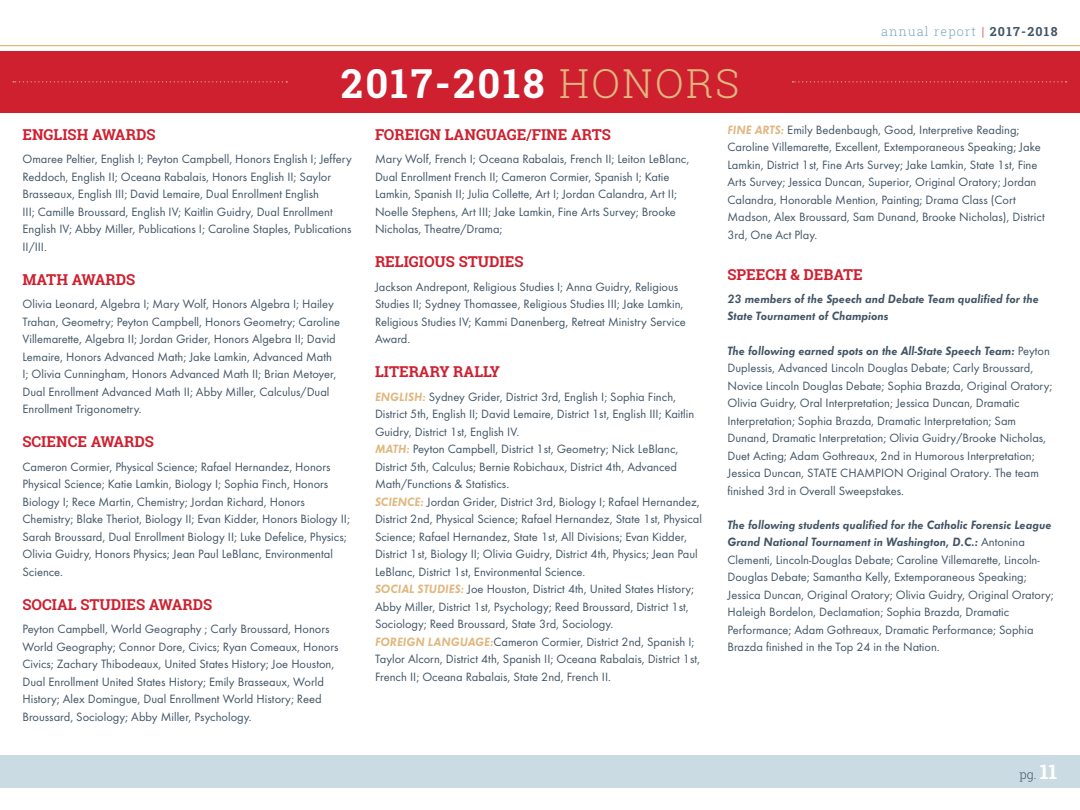
<style>
.page{position:relative;width:1080px;height:810px;background:#fff}
.page>*{position:absolute;margin:0;border:0;box-sizing:border-box;transform-origin:0 0}
.t1{font:700 40px "Roboto Slab";letter-spacing:.06em;color:#fff}
.t2{font:700 15px "Roboto Slab";color:#ce202f}
.t3{font:12.5px/17.5px "Futura T";color:#415465}
.t4{font:italic 600 12.5px/17.5px "Futura T";color:#415465}
.t5{font:300 12.5px "Roboto Slab";letter-spacing:.1em;color:#7aa6bb}
.t6{font:300 12.5px "Roboto Slab";color:#415465}
.s1{font-weight:300;color:#e0b77f}
.s2{color:#ce202f}
.s3{font-weight:700;color:#415465}
.s4{font-weight:600;font-style:italic;color:#e0b77f}
.s5{font-weight:600;font-style:italic}
.s6{font-weight:700;font-size:20px;color:#fff}
</style>
<div class="page">
<div style="left:0;top:755px;width:1080px;height:33px;background:#cadbe4"></div>
<hr style="left:0;top:45px;width:1080px;height:1px;background:#e0b77f">
<div style="left:0;top:51px;width:1080px;height:61px;background:#ce202f"></div>
<svg style="left:13px;top:81px;width:274px;height:1px"></svg>
<svg style="left:792px;top:81px;width:275px;height:1px"></svg>
<h1 class="t1" style="left:341px;top:56px;width:400px">2017-2018 <span class="s1">HONORS</span></h1>
<p class="t5" style="left:881px;top:22px;width:178px">annual report <span class="s2">|</span> <span class="s3">2017-2018</span></p>
<p class="t2" style="left:22px;top:124px;width:134px">ENGLISH AWARDS</p>
<p class="t3" style="left:22px;top:150px;width:331px">Omaree Peltier, English I; Peyton Campbell, Honors English I; Jeffery Reddoch, English II; Oceana Rabalais, Honors English II; Saylor Brasseaux, English III; David Lemaire, Dual Enrollment English<br>III; Camille Broussard, English IV; Kaitlin Guidry, Dual Enrollment English IV; Abby Miller, Publications I; Caroline Staples, Publications II/III.</p>
<p class="t2" style="left:22px;top:269px;width:114px">MATH AWARDS</p>
<p class="t3" style="left:22px;top:295px;width:319px">Olivia Leonard, Algebra I; Mary Wolf, Honors Algebra I; Hailey Trahan, Geometry; Peyton Campbell, Honors Geometry; Caroline Villemarette, Algebra II; Jordan Grider, Honors Algebra II; David Lemaire, Honors Advanced Math; Jake Lamkin, Advanced Math I; Olivia Cunningham, Honors Advanced Math II; Brian Metoyer, Dual Enrollment Advanced Math II; Abby Miller, Calculus/Dual Enrollment Trigonometry.</p>
<p class="t2" style="left:22px;top:432px;width:133px">SCIENCE AWARDS</p>
<p class="t3" style="left:22px;top:458px;width:329px">Cameron Cormier, Physical Science; Rafael Hernandez, Honors Physical Science; Katie Lamkin, Biology I; Sophia Finch, Honors Biology I; Rece Martin, Chemistry; Jordan Richard, Honors Chemistry; Blake Theriot, Biology II; Evan Kidder, Honors Biology II; Sarah Broussard, Dual Enrollment Biology II; Luke Defelice, Physics; Olivia Guidry, Honors Physics; Jean Paul LeBlanc, Environmental Science.</p>
<p class="t2" style="left:22px;top:594px;width:191px">SOCIAL STUDIES AWARDS</p>
<p class="t3" style="left:22px;top:620px;width:317px">Peyton Campbell, World Geography ; Carly Broussard, Honors World Geography; Connor Dore, Civics; Ryan Comeaux, Honors Civics; Zachary Thibodeaux, United States History; Joe Houston, Dual Enrollment United States History; Emily Brasseaux, World History; Alex Domingue, Dual Enrollment World History; Reed Broussard, Sociology; Abby Miller, Psychology.</p>
<p class="t2" style="left:375px;top:124px;width:237px">FOREIGN LANGUAGE/FINE ARTS</p>
<p class="t3" style="left:375px;top:150px;width:316px">Mary Wolf, French I; Oceana Rabalais, French II; Leiton LeBlanc, Dual Enrollment French II; Cameron Cormier, Spanish I; Katie Lamkin, Spanish II; Julia Collette, Art I; Jordan Calandra, Art II; Noelle Stephens, Art III; Jake Lamkin, Fine Arts Survey; Brooke Nicholas, Theatre/Drama;</p>
<p class="t2" style="left:375px;top:252px;width:150px">RELIGIOUS STUDIES</p>
<p class="t3" style="left:375px;top:278px;width:312px">Jackson Andrepont, Religious Studies I; Anna Guidry, Religious Studies II; Sydney Thomassee, Religious Studies III; Jake Lamkin, Religious Studies IV; Kammi Danenberg, Retreat Ministry Service Award.</p>
<p class="t2" style="left:375px;top:362px;width:127px">LITERARY RALLY</p>
<p class="t3" style="left:375px;top:388px;width:329px"><span class="s4">ENGLISH:</span> Sydney Grider, District 3rd, English I; Sophia Finch, District 5th, English II; David Lemaire, District 1st, English III; Kaitlin Guidry, District 1st, English IV.<br><span class="s4">MATH:</span> Peyton Campbell, District 1st, Geometry; Nick LeBlanc, District 5th, Calculus; Bernie Robichaux, District 4th, Advanced Math/Functions &amp; Statistics.<br><span class="s4">SCIENCE:</span> Jordan Grider, District 3rd, Biology I; Rafael Hernandez, District 2nd, Physical Science; Rafael Hernandez, State 1st, Physical Science; Rafael Hernandez, State 1st, All Divisions; Evan Kidder, District 1st, Biology II; Olivia Guidry, District 4th, Physics; Jean Paul LeBlanc, District 1st, Environmental Science.<br><span class="s4">SOCIAL STUDIES:</span> Joe Houston, District 4th, United States History; Abby Miller, District 1st, Psychology; Reed Broussard, District 1st, Sociology; Reed Broussard, State 3rd, Sociology.<br><span class="s4">FOREIGN LANGUAGE:</span>Cameron Cormier, District 2nd, Spanish I; Taylor Alcorn, District 4th, Spanish II; Oceana Rabalais, District 1st, French II; Oceana Rabalais, State 2nd, French II.</p>
<p class="t3" style="left:728px;top:121px;width:319px"><span class="s4">FINE ARTS:</span> Emily Bedenbaugh, Good, Interpretive Reading; Caroline Villemarette, Excellent, Extemporaneous Speaking; Jake Lamkin, District 1st, Fine Arts Survey; Jake Lamkin, State 1st, Fine Arts Survey; Jessica Duncan, Superior, Original Oratory; Jordan Calandra, Honorable Mention, Painting; Drama Class (Cort Madson, Alex Broussard, Sam Dunand, Brooke Nicholas), District 3rd, One Act Play.</p>
<p class="t2" style="left:728px;top:264px;width:137px">SPEECH &amp; DEBATE</p>
<p class="t4" style="left:728px;top:290px;width:313px">23 members of the Speech and Debate Team qualified for the<br>State Tournament of Champions</p>
<p class="t3" style="left:728px;top:342px;width:326px"><span class="s5">The following earned spots on the All-State Speech Team:</span> Peyton Duplessis, Advanced Lincoln Douglas Debate; Carly Broussard, Novice Lincoln Douglas Debate; Sophia Brazda, Original Oratory; Olivia Guidry, Oral Interpretation; Jessica Duncan, Dramatic Interpretation; Sophia Brazda, Dramatic Interpretation; Sam Dunand, Dramatic Interpretation; Olivia Guidry/Brooke Nicholas, Duet Acting; Adam Gothreaux, 2nd in Humorous Interpretation; Jessica Duncan, STATE CHAMPION Original Oratory. The team finished 3rd in Overall Sweepstakes.</p>
<p class="t3" style="left:728px;top:516px;width:328px"><span class="s5">The following students qualified for the Catholic Forensic League Grand National Tournament in Washington, D.C.:</span> Antonina Clementi, Lincoln-Douglas Debate; Caroline Villemarette, Lincoln-Douglas Debate; Samantha Kelly, Extemporaneous Speaking; Jessica Duncan, Original Oratory; Olivia Guidry, Original Oratory; Haleigh Bordelon, Declamation; Sophia Brazda, Dramatic Performance; Adam Gothreaux, Dramatic Performance; Sophia Brazda finished in the Top 24 in the Nation.</p>
<p class="t6" style="left:1020px;top:766px;width:39px">pg. <span class="s6">11</span></p>
</div>
